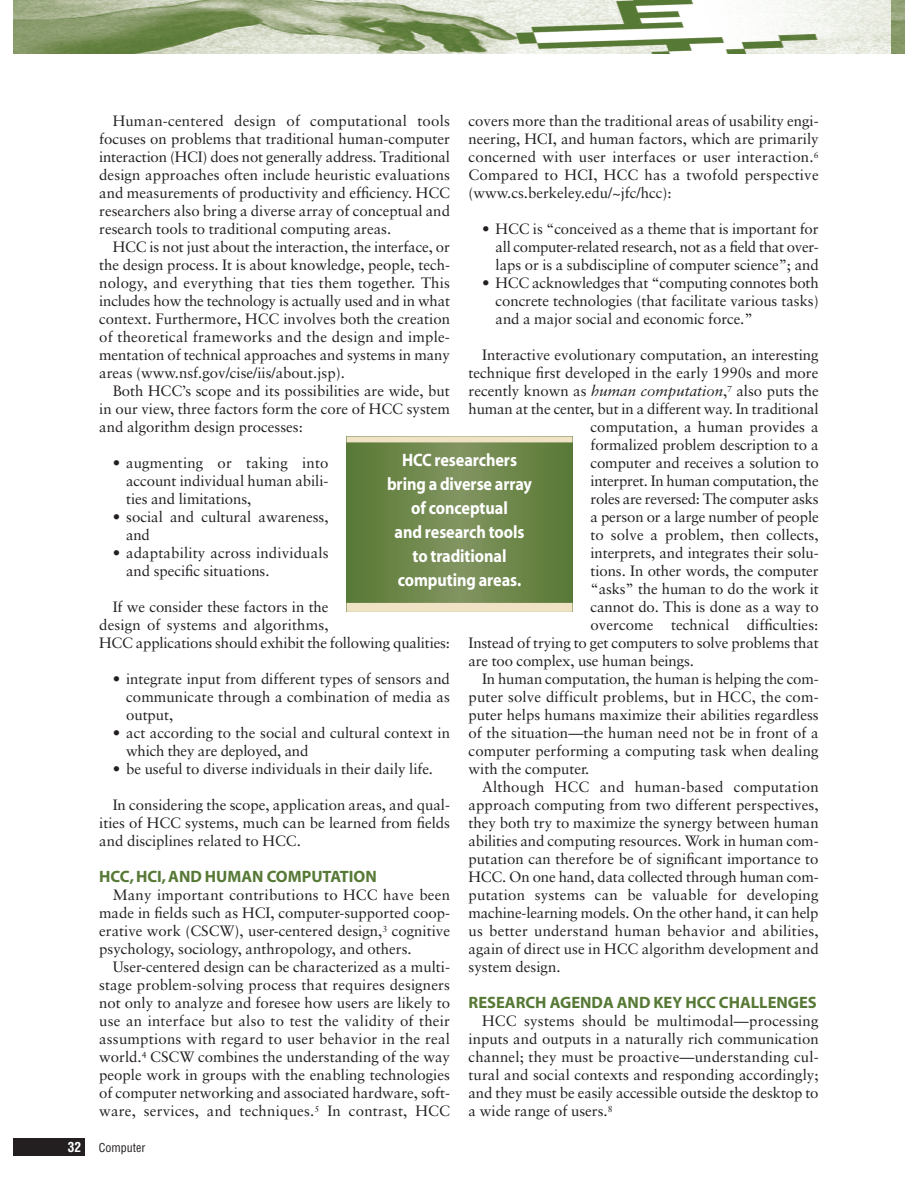
<style>
.page{position:relative;width:918px;height:1188px;background:#fff}
.page>*{position:absolute;margin:0;border:0;box-sizing:border-box;transform-origin:0 0}
.t1{font:18px/24px "Myriad MM 700 600";letter-spacing:-.005em;color:#fff;text-align:center;scale:.9 1}
.t2{font:16.5px "Myriad MM 700 600";color:#577936}
.t3{font:15px/18px "Sabon";color:#231f20;text-align:justify}
.t4{font:15px "Sabon";letter-spacing:-.02em;color:#231f20}
.t5{font:700 condensed 13.5px "Helvetica";color:#fff}
.t6{font:condensed 12px "Helvetica";color:#231f20}
.s1{font-style:italic}
</style>
<div class="page">
<div style="left:14px;top:1138px;width:72px;height:18px;background:#231f20"></div>
<img style="left:14px;top:0;width:877px;height:54px">
<svg style="left:891px;top:0;width:13px;height:54px"></svg>
<div style="left:371px;top:436px;width:177px;height:176px;background:#617e3d"></div>
<div style="left:380px;top:436px;width:159px;height:176px;background:#658140"></div>
<div style="left:393px;top:436px;width:133px;height:176px;background:#6a8445"></div>
<div style="left:402px;top:436px;width:115px;height:176px;background:#6d8649"></div>
<div style="left:411px;top:436px;width:97px;height:176px;background:#6f894d"></div>
<div style="left:421px;top:436px;width:77px;height:176px;background:#738b51"></div>
<div style="left:430px;top:436px;width:59px;height:176px;background:#778d55"></div>
<div style="left:438px;top:436px;width:44px;height:176px;background:#7a8f59"></div>
<div style="left:446px;top:436px;width:27px;height:176px;background:#7d915d"></div>
<div style="left:455px;top:436px;width:9px;height:176px;background:#809461"></div>
<div style="left:346px;top:436px;width:227px;height:6px;background:#efe2c5"></div>
<div style="left:346px;top:603px;width:227px;height:9px;background:#efe2c5"></div>
<p class="t3" style="left:99px;top:113px;width:352px;text-indent:14px">Human-centered design of computational tools focuses on problems that traditional human-computer interaction (HCI) does not generally address. Traditional design approaches often include heuristic evaluations and measurements of productivity and efficiency. HCC researchers also bring a diverse array of conceptual and research tools to traditional computing areas.</p>
<p class="t3" style="left:99px;top:239px;width:352px;text-indent:14px">HCC is not just about the interaction, the interface, or the design process. It is about knowledge, people, tech&shy;nology, and everything that ties them together. This includes how the technology is actually used and in what context. Furthermore, HCC involves both the creation of theoretical frameworks and the design and imple&shy;mentation of technical approaches and systems in many areas (www.nsf.gov/cise/iis/about.jsp).</p>
<p class="t3" style="left:99px;top:383px;width:352px;text-indent:14px">Both HCC’s scope and its possibilities are wide, but in our view, three factors form the core of HCC system and algorithm design processes:</p>
<p class="t3" style="left:126px;top:455px;width:204px;text-indent:-14px">• augmenting or taking into account individual human abili&shy;ties and limitations,</p>
<p class="t3" style="left:126px;top:509px;width:204px;text-indent:-14px">• social and cultural awareness, and</p>
<p class="t3" style="left:126px;top:545px;width:204px;text-indent:-14px">• adaptability across individuals and specific situations.</p>
<p class="t3" style="left:99px;top:599px;width:352px;text-align:left;text-indent:14px">If we consider these factors in the<br>design of systems and algorithms,<br>HCC applications should exhibit the following qualities:</p>
<p class="t3" style="left:126px;top:671px;width:325px;text-indent:-14px">• integrate input from different types of sensors and communicate through a combination of media as output,</p>
<p class="t3" style="left:126px;top:725px;width:325px;text-indent:-14px">• act according to the social and cultural context in which they are deployed, and</p>
<p class="t3" style="left:113px;top:761px;width:322px">• be useful to diverse individuals in their daily life.</p>
<p class="t3" style="left:99px;top:797px;width:352px;text-indent:14px">In considering the scope, application areas, and qual&shy;ities of HCC systems, much can be learned from fields and disciplines related to HCC.</p>
<p class="t2" style="left:99px;top:870px;width:279px">HCC, HCI, AND HUMAN COMPUTATION</p>
<p class="t3" style="left:99px;top:887px;width:352px;text-indent:14px">Many important contributions to HCC have been made in fields such as HCI, computer-supported coop&shy;erative work (CSCW), user-centered design,<sup>3</sup> cognitive psychology, sociology, anthropology, and others.</p>
<p class="t3" style="left:99px;top:959px;width:352px;text-indent:13px">User-centered design can be characterized as a multi&shy;stage problem-solving process that requires designers not only to analyze and foresee how users are likely to use an interface but also to test the validity of their assumptions with regard to user behavior in the real world.<sup>4</sup> CSCW combines the understanding of the way people work in groups with the enabling technologies of computer networking and associated hardware, soft&shy;ware, services, and techniques.<sup>5</sup> In contrast, HCC</p>
<p class="t3" style="left:469px;top:113px;width:352px">covers more than the traditional areas of usability engi&shy;neering, HCI, and human factors, which are primarily concerned with user interfaces or user interaction.<sup>6<br></sup>Compared to HCI, HCC has a twofold perspective (www.cs.berkeley.edu/~jfc/hcc):</p>
<p class="t3" style="left:496px;top:221px;width:325px;text-indent:-14px">• HCC is “conceived as a theme that is important for all computer-related research, not as a field that over&shy;laps or is a subdiscipline of computer science”; and</p>
<p class="t3" style="left:496px;top:275px;width:325px;text-indent:-14px">• HCC acknowledges that “computing connotes both concrete technologies (that facilitate various tasks) and a major social and economic force.”</p>
<p class="t3" style="left:482px;top:347px;width:338px">Interactive evolutionary computation, an interesting</p>
<p class="t3" style="left:469px;top:365px;width:351px">technique first developed in the early 1990s and more</p>
<p class="t3" style="left:469px;top:383px;width:352px">recently known as <span class="s1">human computation</span>,<sup>7</sup> also puts the</p>
<p class="t3" style="left:469px;top:401px;width:352px">human at the center, but in a different way. In traditional</p>
<p class="t3" style="left:591px;top:419px;width:230px">computation, a human provides a</p>
<p class="t3" style="left:591px;top:437px;width:230px">formalized problem description to a</p>
<p class="t3" style="left:591px;top:455px;width:230px">computer and receives a solution to</p>
<p class="t4" style="left:591px;top:475px;width:230px">interpret. In human computation, the</p>
<p class="t4" style="left:591px;top:493px;width:230px">roles are reversed: The computer asks</p>
<p class="t3" style="left:591px;top:509px;width:230px">a person or a large number of people</p>
<p class="t3" style="left:591px;top:527px;width:230px">to solve a problem, then collects,</p>
<p class="t3" style="left:591px;top:545px;width:230px">interprets, and integrates their solu-</p>
<p class="t3" style="left:591px;top:563px;width:230px">tions. In other words, the computer</p>
<p class="t3" style="left:591px;top:581px;width:230px">“asks” the human to do the work it</p>
<p class="t3" style="left:591px;top:599px;width:230px">cannot do. This is done as a way to</p>
<p class="t3" style="left:591px;top:617px;width:229px">overcome technical difficulties:</p>
<p class="t3" style="left:469px;top:635px;width:352px">Instead of trying to get computers to solve problems that</p>
<p class="t3" style="left:469px;top:653px;width:227px">are too complex, use human beings.</p>
<p class="t3" style="left:482px;top:671px;width:338px">In human computation, the human is helping the com-</p>
<p class="t3" style="left:469px;top:689px;width:352px">puter solve difficult problems, but in HCC, the com-</p>
<p class="t3" style="left:469px;top:707px;width:352px">puter helps humans maximize their abilities regardless</p>
<p class="t3" style="left:469px;top:725px;width:352px">of the situation—the human need not be in front of a</p>
<p class="t3" style="left:469px;top:743px;width:352px">computer performing a computing task when dealing</p>
<p class="t3" style="left:469px;top:761px;width:122px">with the computer.</p>
<p class="t3" style="left:482px;top:779px;width:338px">Although HCC and human-based computation</p>
<p class="t3" style="left:469px;top:797px;width:352px">approach computing from two different perspectives,</p>
<p class="t3" style="left:469px;top:815px;width:352px">they both try to maximize the synergy between human</p>
<p class="t3" style="left:469px;top:833px;width:352px">abilities and computing resources. Work in human com-</p>
<p class="t3" style="left:469px;top:851px;width:352px">putation can therefore be of significant importance to</p>
<p class="t3" style="left:469px;top:869px;width:352px">HCC. On one hand, data collected through human com-</p>
<p class="t3" style="left:469px;top:887px;width:352px">putation systems can be valuable for developing</p>
<p class="t3" style="left:469px;top:905px;width:352px">machine-learning models. On the other hand, it can help</p>
<p class="t3" style="left:469px;top:923px;width:352px">us better understand human behavior and abilities,</p>
<p class="t3" style="left:469px;top:941px;width:352px">again of direct use in HCC algorithm development and</p>
<p class="t3" style="left:469px;top:959px;width:94px">system design.</p>
<p class="t2" style="left:469px;top:996px;width:350px">RESEARCH AGENDA AND KEY HCC CHALLENGES</p>
<p class="t3" style="left:469px;top:1013px;width:352px;text-indent:14px">HCC systems should be multimodal—processing inputs and outputs in a naturally rich communication channel; they must be proactive—understanding cul&shy;tural and social contexts and responding accordingly; and they must be easily accessible outside the desktop to a wide range of users.<sup>8</sup></p>
<p class="t1" style="left:387px;top:450px;width:163px">HCC researchers bring a diverse array of conceptual<br>and research tools to traditional computing areas.</p>
<p class="t5" style="left:68px;top:1142px;width:15px">32</p>
<p class="t6" style="left:99px;top:1143px;width:48px">Computer</p>
</div>
